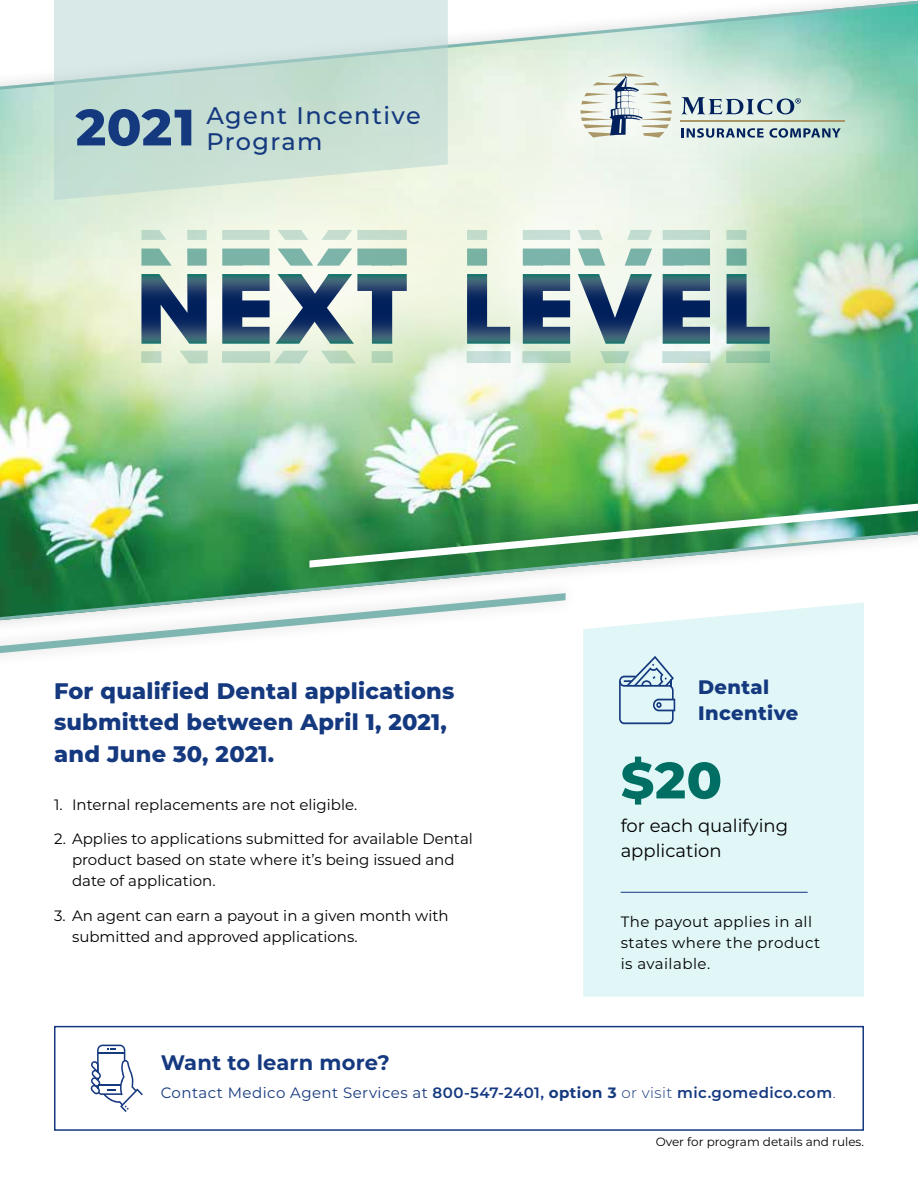
<style>
.page{position:relative;width:918px;height:1188px;background:#fff}
.page>*{position:absolute;margin:0;border:0;box-sizing:border-box;transform-origin:0 0}
.t1{font:800 51px "Montserrat";color:#006e63}
.t2{font:500 24px/25.5px "Montserrat";letter-spacing:.06em;color:#15397f}
.t3{font:800 22.5px/31.5px "Montserrat";letter-spacing:.01em;color:#15397f}
.t4{font:700 21px "Montserrat";letter-spacing:.01em;color:#15397f}
.t5{font:800 19.5px/25.5px "Montserrat";letter-spacing:.02em;color:#15397f}
.t6{font:18px/24.8px "Montserrat";color:#000}
.t7{font:15px/21px "Montserrat";color:#000}
.t8{font:600 15px "Montserrat";letter-spacing:.03em;color:#15397f}
.t9{font:15px/21px "Montserrat";letter-spacing:.03em;color:#000}
.t10{font:12px "Montserrat";color:#000}
.s1{font-weight:800;font-size:51px}
.s2{font-weight:400}
.s3{font-weight:700}
.s4{font-weight:300}
</style>
<div class="page">
<img style="left:0;top:35px;width:918px;height:543px">
<div style="left:502px;top:0;width:416px;height:219px;background:#fff;opacity:.75"></div>
<svg style="left:581px;top:73px;width:91px;height:46px"></svg>
<svg style="left:682px;top:97px;width:119px;height:18px;background:#9eb2bd"></svg>
<div style="left:54px;top:1026px;width:810px;height:105px;border:2px solid #15397f"></div>
<svg style="left:90px;top:1045px;width:53px;height:67px"></svg>
<div style="left:583px;top:602px;width:281px;height:395px;background:#e0f6f7"></div>
<svg style="left:619px;top:656px;width:56px;height:68px;background:#bbd3e1"></svg>
<div style="left:30px;top:119px;width:848px;height:355px;background:#fff;opacity:.8"></div>
<svg style="left:527px;top:356px;width:39px;height:2px"></svg>
<div style="left:664px;top:353px;width:44px;height:8px;background:#c5ded9"></div>
<div style="left:469px;top:353px;width:40px;height:8px;background:#c5ded9"></div>
<svg style="left:731px;top:356px;width:34px;height:2px"></svg>
<svg style="left:600px;top:351px;width:30px;height:12px"></svg>
<svg style="left:662px;top:249px;width:49px;height:17px"></svg>
<div style="left:468px;top:250px;width:18px;height:15px;background:#78b2a2"></div>
<div style="left:728px;top:250px;width:17px;height:15px;background:#6eae9e"></div>
<svg style="left:141px;top:249px;width:32px;height:17px"></svg>
<div style="left:188px;top:250px;width:18px;height:15px;background:#79b2a4"></div>
<svg style="left:522px;top:249px;width:85px;height:17px"></svg>
<svg style="left:623px;top:249px;width:31px;height:17px"></svg>
<svg style="left:221px;top:249px;width:187px;height:17px;background:#9ac5b8"></svg>
<div style="left:223px;top:231px;width:46px;height:8px;background:#c3dccd"></div>
<div style="left:524px;top:231px;width:45px;height:8px;background:#c6ded6"></div>
<div style="left:664px;top:231px;width:45px;height:8px;background:#c0dbcf"></div>
<div style="left:468px;top:231px;width:18px;height:8px;background:#c1dcca"></div>
<div style="left:728px;top:231px;width:17px;height:8px;background:#b3d4c0"></div>
<div style="left:188px;top:231px;width:18px;height:8px;background:#c0dbcb"></div>
<svg style="left:141px;top:230px;width:26px;height:10px"></svg>
<svg style="left:626px;top:230px;width:28px;height:10px"></svg>
<svg style="left:576px;top:230px;width:28px;height:10px"></svg>
<svg style="left:320px;top:230px;width:34px;height:10px"></svg>
<svg style="left:275px;top:230px;width:34px;height:10px"></svg>
<div style="left:358px;top:231px;width:48px;height:8px;background:#c4dcca"></div>
<div style="left:224px;top:353px;width:44px;height:8px;background:#bbd8c5"></div>
<svg style="left:146px;top:356px;width:11px;height:2px"></svg>
<svg style="left:180px;top:351px;width:28px;height:12px"></svg>
<svg style="left:274px;top:351px;width:35px;height:12px"></svg>
<svg style="left:321px;top:351px;width:35px;height:12px"></svg>
<div style="left:374px;top:353px;width:17px;height:8px;background:#b0d4b5"></div>
<svg style="left:222px;top:274px;width:48px;height:70px;background:#436380"></svg>
<svg style="left:523px;top:274px;width:47px;height:70px;background:#3f617e"></svg>
<svg style="left:663px;top:274px;width:47px;height:70px;background:#3e607d"></svg>
<svg style="left:467px;top:274px;width:43px;height:70px;background:#738d9b"></svg>
<svg style="left:727px;top:274px;width:43px;height:70px;background:#65878f"></svg>
<svg style="left:141px;top:274px;width:66px;height:70px;background:#4f6b86"></svg>
<svg style="left:578px;top:274px;width:74px;height:70px;background:#859ba9"></svg>
<svg style="left:276px;top:274px;width:131px;height:70px;background:#839aa5"></svg>
<div style="left:295px;top:458px;width:623px;height:124px;background:#000;opacity:.15"></div>
<svg style="left:309px;top:504px;width:609px;height:64px"></svg>
<div style="left:0;top:578px;width:580px;height:124px;background:#000;opacity:.15"></div>
<svg style="left:0;top:593px;width:566px;height:60px"></svg>
<svg style="left:54px;top:0;width:394px;height:200px;background:#cee3d9"></svg>
<hr style="left:621px;top:892px;width:187px;height:1px;background:#15397f">
<h2 class="t2" style="left:206px;top:102px;width:216px;text-indent:-131px"><span class="s1">2021</span> Agent Incentive<br>Program</h2>
<h3 class="t5" style="left:698px;top:673px;width:102px">Dental<br>Incentive</h3>
<h3 class="t3" style="left:54px;top:674px;width:402px">For qualified Dental applications submitted between April 1, 2021, and June 30, 2021.</h3>
<p class="t7" style="left:54px;top:794px;width:305px">1. Internal replacements are not eligible.</p>
<p class="t7" style="left:72px;top:828px;width:402px;text-indent:-18px">2. Applies to applications submitted for available Dental product based on state where it’s being issued and date of application.</p>
<p class="t7" style="left:72px;top:905px;width:378px;text-indent:-18px">3. An agent can earn a payout in a given month with submitted and approved applications.</p>
<p class="t9" style="left:621px;top:910px;width:201px">The payout applies in all states where the product is available.</p>
<h1 class="t1" style="left:621px;top:743px;width:103px">$20</h1>
<p class="t6" style="left:621px;top:813px;width:169px">for each qualifying application</p>
<h3 class="t4" style="left:161px;top:1048px;width:231px">Want to learn more?</h3>
<p class="t8" style="left:161px;top:1082px;width:676px"><span class="s2">Contact Medico Agent Services at</span> 800-547-2401, <span class="s3">option 3</span> <span class="s4">or visit</span> mic.gomedico.com<span class="s4">.</span></p>
<p class="t10" style="left:656px;top:1133px;width:210px">Over for program details and rules.</p>
</div>
